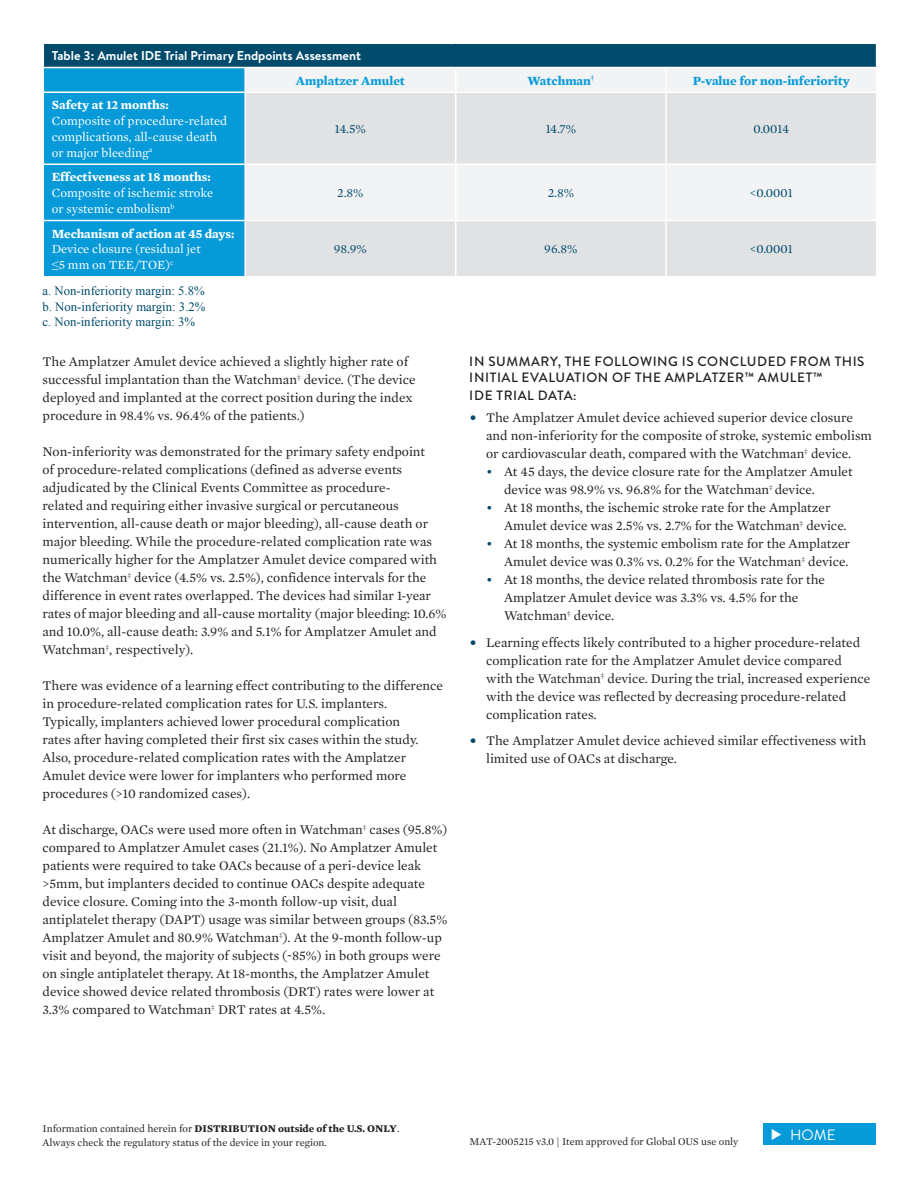
<style>
.page{position:relative;width:918px;height:1188px;background:#fff}
.page>*{position:absolute;margin:0;border:0;box-sizing:border-box;transform-origin:0 0}
.t1{font:15px "Brandon Grotesque";color:#fff}
.t2{font:13.5px/18px "Mercury Text G1";color:#231f20}
.t3{font:500 13.5px/16.5px "Brandon Grotesque";letter-spacing:.04em;color:#231f20}
.t4{font:12.75px/15.8px "Mercury Text G1";color:#fff}
.t5{font:12.75px/15.3px "Times New Roman";color:#004b6c;text-align:justify}
.t6{font:700 12.75px "Mercury Text G1";letter-spacing:-.01em;color:#fff}
.t7{font:700 12.75px "Mercury Text G1";color:#069ad9}
.t8{font:12.75px "Mercury Text G1";color:#004b6c}
.t9{font:700 12.75px "Brandon Text";color:#fff}
.t10{font:10.5px/13.5px "Mercury Text G1";color:#231f20}
.s1{font-weight:700}
.s2{font-family:"Times New Roman"}
.s3{font-weight:700;color:#004b6c}
.s4{color:#004b6c}
</style>
<div class="page">
<div style="left:43px;top:43px;width:834px;height:25px;background:#004b6c"></div>
<div style="left:246px;top:69px;width:630px;height:22px;background:#f2f3f4"></div>
<svg style="left:246px;top:93px;width:630px;height:183px;fill:#e1e2e4"></svg>
<hr style="left:43px;top:43px;width:202px;height:1px;background:#fff">
<hr style="left:245px;top:43px;width:211px;height:1px;background:#fff">
<hr style="left:456px;top:43px;width:210px;height:1px;background:#fff">
<hr style="left:666px;top:43px;width:211px;height:1px;background:#fff">
<svg style="left:43px;top:44px;width:202px;height:232px;background:#0993ce"></svg>
<hr style="left:245px;top:67px;width:211px;height:1px;background:#fff">
<hr style="left:244px;top:68px;width:2px;height:24px;background:#fff">
<hr style="left:456px;top:67px;width:210px;height:1px;background:#fff">
<svg style="left:455px;top:69px;width:1px;height:22px"></svg>
<hr style="left:666px;top:67px;width:211px;height:1px;background:#fff">
<hr style="left:665px;top:68px;width:2px;height:24px;background:#fff">
<svg style="left:876px;top:44px;width:1px;height:23px"></svg>
<hr style="left:43px;top:92px;width:202px;height:1px;background:#fff">
<hr style="left:43px;top:93px;width:1px;height:71px;background:#fff">
<hr style="left:244px;top:93px;width:2px;height:71px;background:#fff">
<hr style="left:455px;top:93px;width:1px;height:71px;background:#fff">
<hr style="left:665px;top:93px;width:2px;height:71px;background:#fff">
<hr style="left:43px;top:164px;width:202px;height:1px;background:#fff">
<hr style="left:43px;top:165px;width:1px;height:55px;background:#fff">
<hr style="left:245px;top:164px;width:211px;height:1px;background:#fff">
<hr style="left:244px;top:165px;width:2px;height:55px;background:#fff">
<hr style="left:456px;top:164px;width:210px;height:1px;background:#fff">
<hr style="left:455px;top:165px;width:1px;height:55px;background:#fff">
<hr style="left:666px;top:164px;width:211px;height:1px;background:#fff">
<hr style="left:665px;top:165px;width:2px;height:55px;background:#fff">
<hr style="left:43px;top:220px;width:202px;height:1px;background:#fff">
<hr style="left:43px;top:221px;width:1px;height:55px;background:#fff">
<hr style="left:245px;top:220px;width:211px;height:1px;background:#fff">
<hr style="left:244px;top:221px;width:2px;height:55px;background:#fff">
<hr style="left:456px;top:220px;width:210px;height:1px;background:#fff">
<hr style="left:455px;top:221px;width:1px;height:55px;background:#fff">
<hr style="left:666px;top:220px;width:211px;height:1px;background:#fff">
<hr style="left:665px;top:221px;width:2px;height:55px;background:#fff">
<div style="left:763px;top:1124px;width:112px;height:21px;background:#069ad9"></div>
<svg style="left:772px;top:1130px;width:8px;height:9px"></svg>
<p class="t9" style="left:52px;top:47px;width:311px">Table 3: Amulet IDE Trial Primary Endpoints Assessment</p>
<p class="t7" style="left:296px;top:72px;width:111px">Amplatzer Amulet</p>
<p class="t7" style="left:527px;top:72px;width:69px">Watchman<sup>‡</sup></p>
<p class="t7" style="left:693px;top:72px;width:159px">P-value for non-inferiority</p>
<p class="t4" style="left:52px;top:97px;width:177px"><span class="s1">Safety at 12 months:<br></span>Composite of procedure-related complications, all-cause death</p>
<p class="t4" style="left:52px;top:145px;width:102px">or major bleeding<sup>a</sup></p>
<p class="t8" style="left:335px;top:121px;width:32px">14.5%</p>
<p class="t8" style="left:546px;top:121px;width:32px">14.7%</p>
<p class="t8" style="left:754px;top:121px;width:37px">0.0014</p>
<p class="t6" style="left:52px;top:169px;width:161px">Effectiveness at 18 months:</p>
<p class="t4" style="left:52px;top:185px;width:163px">Composite of ischemic stroke</p>
<p class="t4" style="left:52px;top:201px;width:124px">or systemic embolism<sup>b</sup></p>
<p class="t6" style="left:52px;top:225px;width:184px">Mechanism of action at 45 days:</p>
<p class="t4" style="left:52px;top:241px;width:150px">Device closure (residual jet</p>
<p class="t4" style="left:52px;top:257px;width:123px"><span class="s2">≤</span>5 mm on TEE/TOE)<sup>c</sup></p>
<p class="t8" style="left:337px;top:185px;width:28px">2.8%</p>
<p class="t8" style="left:548px;top:185px;width:28px">2.8%</p>
<p class="t8" style="left:750px;top:185px;width:45px">&lt;0.0001</p>
<p class="t8" style="left:334px;top:242px;width:35px">98.9%</p>
<p class="t8" style="left:544px;top:242px;width:35px">96.8%</p>
<p class="t8" style="left:750px;top:242px;width:45px">&lt;0.0001</p>
<p class="t5" style="left:43px;top:283px;width:165px">a. Non-inferiority margin: 5.8% b. Non-inferiority margin: 3.2% c. Non-inferiority margin: 3%</p>
<p class="t2" style="left:43px;top:353px;width:375px">The Amplatzer Amulet device achieved a slightly higher rate of successful implantation than the Watchman<sup>‡</sup> device. (The device deployed and implanted at the correct position during the index procedure in 98.4% vs. 96.4% of the patients.)</p>
<p class="t2" style="left:43px;top:443px;width:406px">Non-inferiority was demonstrated for the primary safety endpoint<br>of procedure-related complications (defined as adverse events adjudicated by the Clinical Events Committee as procedure-<br>related and requiring either invasive surgical or percutaneous intervention, all-cause death or major bleeding), all-cause death or major bleeding. While the procedure-related complication rate was numerically higher for the Amplatzer Amulet device compared with the Watchman<sup>‡</sup> device (4.5% vs. 2.5%), confidence intervals for the difference in event rates overlapped. The devices had similar 1-year rates of major bleeding and all-cause mortality (major bleeding: 10.6% and 10.0%, all-cause death: 3.9% and 5.1% for Amplatzer Amulet and Watchman<sup>‡</sup>, respectively).</p>
<p class="t2" style="left:43px;top:677px;width:402px">There was evidence of a learning effect contributing to the difference in procedure-related complication rates for U.S. implanters.<br>Typically, implanters achieved lower procedural complication<br>rates after having completed their first six cases within the study.<br>Also, procedure-related complication rates with the Amplatzer Amulet device were lower for implanters who performed more procedures (&gt;10 randomized cases).</p>
<p class="t2" style="left:43px;top:821px;width:406px">At discharge, OACs were used more often in Watchman<sup>‡</sup> cases (95.8%) compared to Amplatzer Amulet cases (21.1%). No Amplatzer Amulet patients were required to take OACs because of a peri-device leak &gt;5mm, but implanters decided to continue OACs despite adequate device closure. Coming into the 3-month follow-up visit, dual antiplatelet therapy (DAPT) usage was similar between groups (83.5% Amplatzer Amulet and 80.9% Watchman<sup>‡</sup>). At the 9-month follow-up visit and beyond, the majority of subjects (~85%) in both groups were on single antiplatelet therapy. At 18-months, the Amplatzer Amulet device showed device related thrombosis (DRT) rates were lower at 3.3% compared to Watchman<sup>‡</sup> DRT rates at 4.5%.</p>
<p class="t3" style="left:470px;top:353px;width:396px">IN SUMMARY, THE FOLLOWING IS CONCLUDED FROM THIS<br>INITIAL EVALUATION OF THE AMPLATZER™ AMULET™</p>
<p class="t3" style="left:470px;top:387px;width:108px">IDE TRIAL DATA:</p>
<p class="t2" style="left:486px;top:409px;width:387px;text-indent:-16px"><span class="s3">•</span> The Amplatzer Amulet device achieved superior device closure and non-inferiority for the composite of stroke, systemic embolism or cardiovascular death, compared with the Watchman<sup>‡</sup> device.</p>
<p class="t2" style="left:504px;top:463px;width:350px;text-indent:-18px"><span class="s4">•</span> At 45 days, the device closure rate for the Amplatzer Amulet device was 98.9% vs. 96.8% for the Watchman<sup>‡</sup> device.</p>
<p class="t2" style="left:504px;top:499px;width:344px;text-indent:-18px"><span class="s4">•</span> At 18 months, the ischemic stroke rate for the Amplatzer<br>Amulet device was 2.5% vs. 2.7% for the Watchman<sup>‡</sup> device.</p>
<p class="t2" style="left:486px;top:535px;width:365px;text-align:right"><span class="s4">•</span> At 18 months, the systemic embolism rate for the Amplatzer<br>Amulet device was 0.3% vs. 0.2% for the Watchman<sup>‡</sup> device.</p>
<p class="t2" style="left:504px;top:571px;width:323px;text-indent:-18px"><span class="s4">•</span> At 18 months, the device related thrombosis rate for the<br>Amplatzer Amulet device was 3.3% vs. 4.5% for the<br>Watchman<sup>‡</sup> device.</p>
<p class="t2" style="left:486px;top:633px;width:386px;text-indent:-16px"><span class="s3">•</span> Learning effects likely contributed to a higher procedure-related complication rate for the Amplatzer Amulet device compared with the Watchman<sup>‡</sup> device. During the trial, increased experience with the device was reflected by decreasing procedure-related complication rates.</p>
<p class="t2" style="left:486px;top:732px;width:382px;text-indent:-16px"><span class="s3">•</span> The Amplatzer Amulet device achieved similar effectiveness with limited use of OACs at discharge.</p>
<p class="t10" style="left:43px;top:1122px;width:358px">Information contained herein for <span class="s1">DISTRIBUTION outside of the U.S. ONLY</span>.<br>Always check the regulatory status of the device in your region.</p>
<p class="t10" style="left:470px;top:1135px;width:270px">MAT-2005215 v3.0 | Item approved for Global OUS use only</p>
<p class="t1" style="left:790px;top:1124px;width:47px">HOME</p>
</div>
